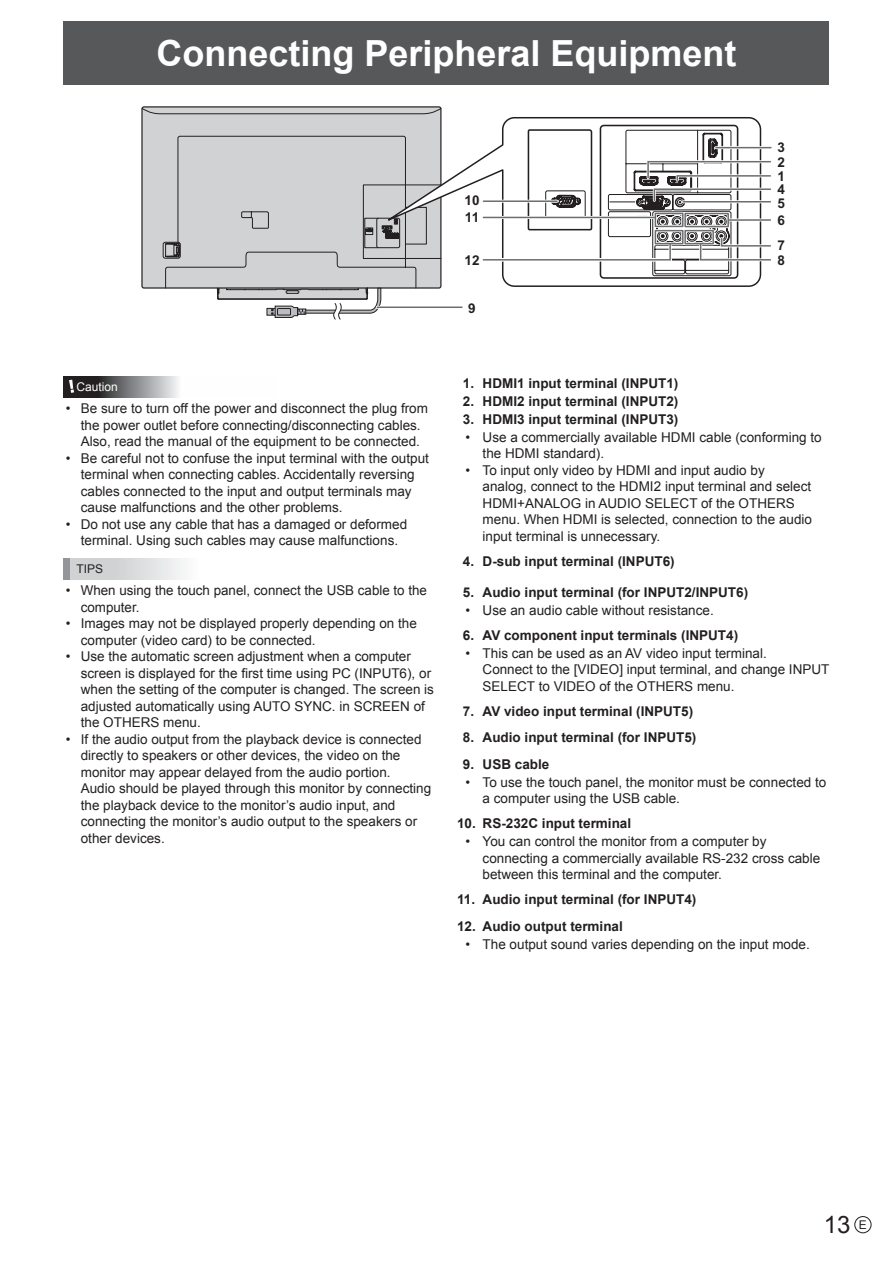
<style>
.page{position:relative;width:893px;height:1263px;background:#fff}
.page>*{position:absolute;margin:0;border:0;box-sizing:border-box;transform-origin:0 0}
.t1{font:700 36px "Arial";color:#fff}
.t2{font:24px "Arial";color:#231f20}
.t3{font:13.5px/16.5px "Arial";color:#231f20}
.t4{font:700 13.5px/13.8px "Arial";color:#231f20;text-align:justify}
.t5{font:12px "Arial";color:#fff}
.t6{font:12px "Arial";color:#231f20}
.s1{font-size:12px}
</style>
<div class="page">
<div style="left:64px;top:21px;width:765px;height:64px;background:#57585a"></div>
<div style="left:854px;top:1216px;width:17px;height:17px;border:1px solid #231f20;border-radius:50%"></div>
<svg style="left:64px;top:376px;width:114px;height:21px;background:#706f71"></svg>
<svg style="left:69px;top:380px;width:5px;height:13px"></svg>
<div style="left:64px;top:558px;width:212px;height:22px;background:linear-gradient(to right,#c9cacd,#fff)"></div>
<div style="left:64px;top:558px;width:6px;height:22px;background:#939598"></div>
<svg style="left:142px;top:108px;width:300px;height:151px;background:#c8c9cb"></svg>
<svg style="left:165px;top:136px;width:252px;height:184px;background:#ceced0"></svg>
<svg style="left:373px;top:116px;width:388px;height:172px"></svg>
<hr style="left:377px;top:306px;width:85px;height:3px;background:#fff">
<hr style="left:377px;top:306px;width:85px;height:2px;background:#6c6d70">
<svg style="left:480px;top:124px;width:292px;height:155px"></svg>
<h1 class="t1" style="left:156px;top:29px;width:582px">Connecting Peripheral Equipment</h1>
<p class="t4" style="left:464px;top:194px;width:17px">10</p>
<p class="t4" style="left:465px;top:211px;width:16px">11</p>
<p class="t4" style="left:464px;top:254px;width:17px">12</p>
<p class="t4" style="left:468px;top:301px;width:9px">9</p>
<p class="t4" style="left:777px;top:141px;width:9px">3</p>
<p class="t4" style="left:777px;top:155px;width:9px">2<br>1<br>4<br>5</p>
<p class="t4" style="left:777px;top:208px;width:9px;line-height:24.9px">6<br>7</p>
<p class="t4" style="left:777px;top:253px;width:9px">8</p>
<p class="t5" style="left:77px;top:379px;width:43px">Caution</p>
<p class="t3" style="left:66px;top:400px;width:364px;text-align:center">• Be sure to turn off the power and disconnect the plug from the power outlet before connecting/disconnecting cables.<br>Also, read the manual of the equipment to be connected.</p>
<p class="t3" style="left:81px;top:450px;width:350px;text-indent:-15px">• Be careful not to confuse the input terminal with the output terminal when connecting cables. Accidentally reversing cables connected to the input and output terminals may cause malfunctions and the other problems.</p>
<p class="t3" style="left:66px;top:516px;width:343px;text-align:center">• Do not use any cable that has a damaged or deformed terminal. Using such cables may cause malfunctions.</p>
<p class="t6" style="left:77px;top:561px;width:28px">TIPS</p>
<p class="t3" style="left:81px;top:583px;width:348px;text-indent:-15px">• When using the touch panel, connect the USB cable to the computer.</p>
<p class="t3" style="left:81px;top:616px;width:338px;text-indent:-15px">• Images may not be displayed properly depending on the computer (video card) to be connected.</p>
<p class="t3" style="left:81px;top:649px;width:355px;text-indent:-15px">• Use the automatic screen adjustment when a computer screen is displayed for the first time using PC (INPUT6), or when the setting of the computer is changed. The screen is adjusted automatically using AUTO SYNC. in SCREEN of the OTHERS menu.</p>
<p class="t3" style="left:81px;top:731px;width:352px;text-indent:-15px">• If the audio output from the playback device is connected directly to speakers or other devices, the video on the monitor may appear delayed from the audio portion.<br>Audio should be played through this monitor by connecting the playback device to the monitor’s audio input, and connecting the monitor’s audio output to the speakers or other devices.</p>
<p class="t4" style="left:463px;top:377px;width:217px">1. HDMI1 input terminal (INPUT1)</p>
<p class="t4" style="left:463px;top:395px;width:217px">2. HDMI2 input terminal (INPUT2)</p>
<p class="t4" style="left:463px;top:413px;width:217px">3. HDMI3 input terminal (INPUT3)</p>
<p class="t3" style="left:483px;top:429px;width:341px;text-indent:-17px">• Use a commercially available HDMI cable (conforming to the HDMI standard).</p>
<p class="t3" style="left:483px;top:462px;width:331px;text-indent:-17px">• To input only video by HDMI and input audio by analog, connect to the HDMI2 input terminal and select HDMI+ANALOG in AUDIO SELECT of the OTHERS menu. When HDMI is selected, connection to the audio input terminal is unnecessary.</p>
<p class="t4" style="left:463px;top:555px;width:213px">4. D-sub input terminal (INPUT6)</p>
<p class="t4" style="left:463px;top:585px;width:287px">5. Audio input terminal (for INPUT2/INPUT6)</p>
<p class="t3" style="left:466px;top:602px;width:250px">• Use an audio cable without resistance.</p>
<p class="t4" style="left:463px;top:628px;width:277px">6. AV component input terminals (INPUT4)</p>
<p class="t3" style="left:483px;top:645px;width:348px;text-indent:-17px">• This can be used as an AV video input terminal.<br>Connect to the [VIDEO] input terminal, and change INPUT<br>SELECT to VIDEO of the OTHERS menu.</p>
<p class="t4" style="left:463px;top:704px;width:232px">7. AV video input terminal (INPUT5)</p>
<p class="t4" style="left:463px;top:731px;width:235px">8. Audio input terminal (for INPUT5)</p>
<p class="t4" style="left:463px;top:757px;width:88px">9. USB cable</p>
<p class="t3" style="left:483px;top:774px;width:345px;text-indent:-17px">• To use the touch panel, the monitor must be connected to a computer using the USB cable.</p>
<p class="t4" style="left:457px;top:817px;width:176px">10. RS-232C input terminal</p>
<p class="t3" style="left:483px;top:833px;width:339px;text-indent:-17px">• You can control the monitor from a computer by connecting a commercially available RS-232 cross cable between this terminal and the computer.</p>
<p class="t4" style="left:457px;top:893px;width:241px">11. Audio input terminal (for INPUT4)</p>
<p class="t4" style="left:457px;top:919px;width:167px">12. Audio output terminal</p>
<p class="t3" style="left:466px;top:936px;width:346px">• The output sound varies depending on the input mode.</p>
<h2 class="t2" style="left:824px;top:1208px;width:44px">13 <span class="s1">E</span></h2>
</div>
